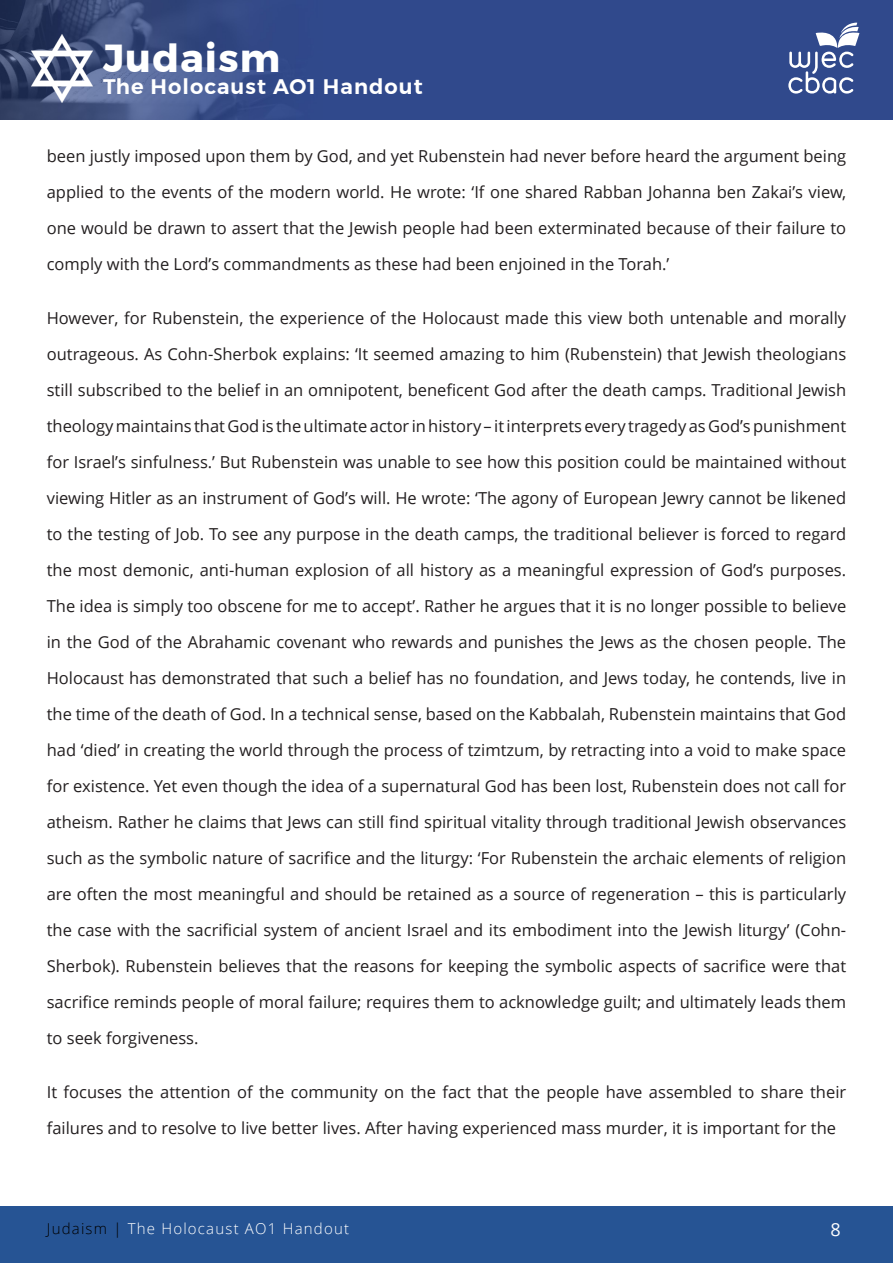
<style>
.page{position:relative;width:893px;height:1263px;background:#fff}
.page>*{position:absolute;margin:0;border:0;box-sizing:border-box;transform-origin:0 0}
.t1{font:700 39px "Montserrat";letter-spacing:.03em;color:#fff}
.t2{font:600 21px "Montserrat";letter-spacing:.05em;color:#fff}
.t3{font:18px "Open Sans";color:#fff}
.Paragraph_text{font:16.5px/36px "Open Sans";color:#231f20;text-align:justify}
.t4{font:300 15px "Open Sans";letter-spacing:.08em;color:#fff}
.s1{color:#000}
</style>
<div class="page">
<img style="left:0;top:0;width:893px;height:119px">
<svg style="left:788px;top:23px;width:71px;height:71px"></svg>
<div style="left:0;top:1206px;width:893px;height:57px;background:#265494"></div>
<img style="left:32px;top:34px;width:60px;height:68px">
<h1 class="t1" style="left:103px;top:27px;width:178px">Judaism</h1>
<p class="t2" style="left:103px;top:70px;width:321px">The Holocaust AO1 Handout</p>
<p class="Paragraph_text" style="left:47px;top:138px;width:801px">been justly imposed upon them by God, and yet Rubenstein had never before heard the argument being applied to the events of the modern world. He wrote: ‘If one shared Rabban Johanna ben Zakai’s view, one would be drawn to assert that the Jewish people had been exterminated because of their failure to comply with the Lord’s commandments as these had been enjoined in the Torah.’</p>
<p class="Paragraph_text" style="left:47px;top:300px;width:801px">However, for Rubenstein, the experience of the Holocaust made this view both untenable and morally outrageous. As Cohn-Sherbok explains: ‘It seemed amazing to him (Rubenstein) that Jewish theologians still subscribed to the belief in an omnipotent, beneficent God after the death camps. Traditional Jewish theology maintains that God is the ultimate actor in history – it interprets every tragedy as God’s punishment for Israel’s sinfulness.’ But Rubenstein was unable to see how this position could be maintained without viewing Hitler as an instrument of God’s will. He wrote: ‘The agony of European Jewry cannot be likened to the testing of Job. To see any purpose in the death camps, the traditional believer is forced to regard the most demonic, anti-human explosion of all history as a meaningful expression of God’s purposes.<br>The idea is simply too obscene for me to accept’. Rather he argues that it is no longer possible to believe in the God of the Abrahamic covenant who rewards and punishes the Jews as the chosen people. The Holocaust has demonstrated that such a belief has no foundation, and Jews today, he contends, live in the time of the death of God. In a technical sense, based on the Kabbalah, Rubenstein maintains that God had ‘died’ in creating the world through the process of tzimtzum, by retracting into a void to make space for existence. Yet even though the idea of a supernatural God has been lost, Rubenstein does not call for atheism. Rather he claims that Jews can still find spiritual vitality through traditional Jewish observances such as the symbolic nature of sacrifice and the liturgy: ‘For Rubenstein the archaic elements of religion are often the most meaningful and should be retained as a source of regeneration – this is particularly the case with the sacrificial system of ancient Israel and its embodiment into the Jewish liturgy’ (Cohn-Sherbok). Rubenstein believes that the reasons for keeping the symbolic aspects of sacrifice were that sacrifice reminds people of moral failure; requires them to acknowledge guilt; and ultimately leads them to seek forgiveness.</p>
<p class="Paragraph_text" style="left:47px;top:1074px;width:801px">It focuses the attention of the community on the fact that the people have assembled to share their failures and to resolve to live better lives. After having experienced mass murder, it is important for the</p>
<p class="t4" style="left:47px;top:1218px;width:304px"><span class="s1">Judaism |</span> The Holocaust AO1 Handout</p>
<p class="t3" style="left:830px;top:1217px;width:12px">8</p>
</div>
